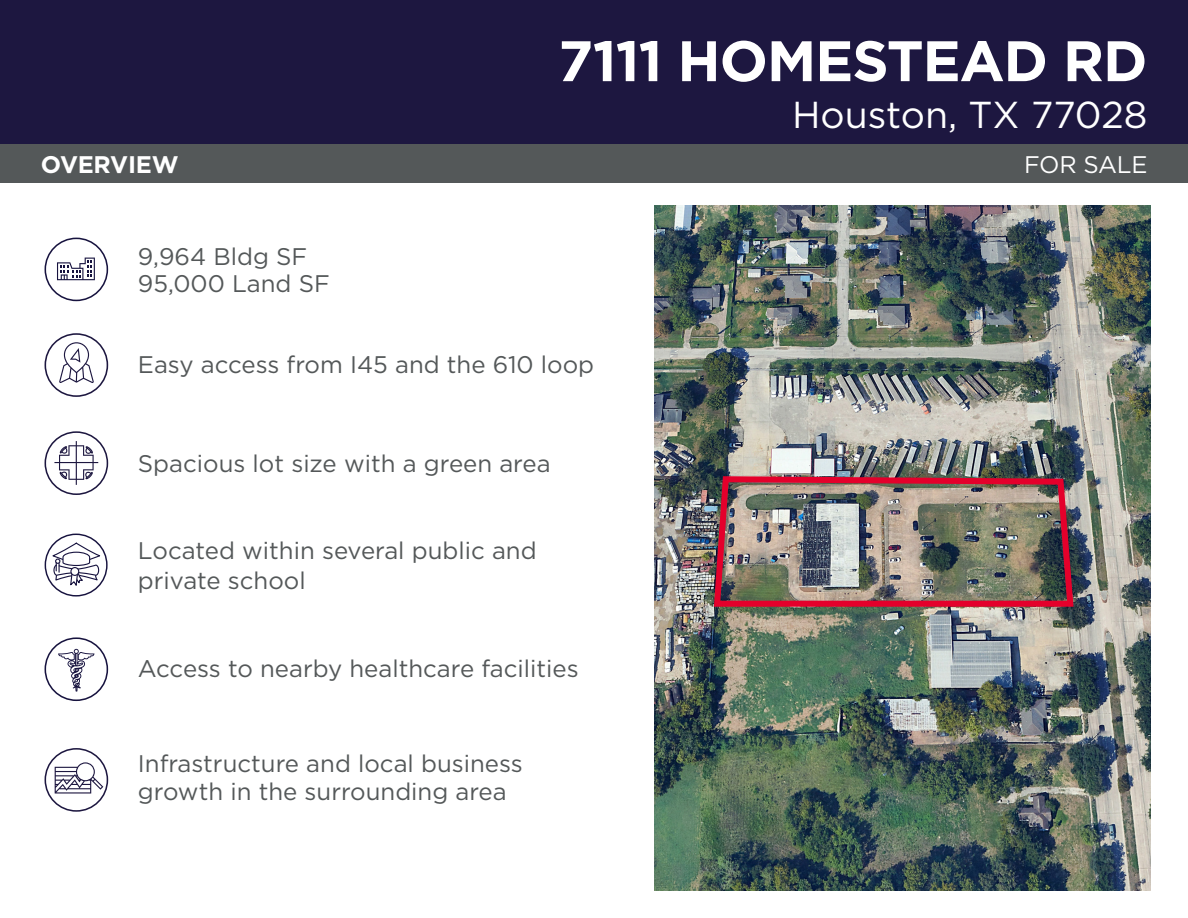
<style>
.page{position:relative;width:1188px;height:918px;background:#fff}
.page>*{position:absolute;margin:0;border:0;box-sizing:border-box;transform-origin:0 0}
.t1{font:700 57px "Gotham";letter-spacing:-.02em;color:#fff}
.t2{font:37.5px "Gotham";color:#fff}
.t3{font:24px/30px "Gotham";color:#545859}
.t4{font:700 24px "Gotham";letter-spacing:-.01em;color:#fff}
.t5{font:24px "Gotham";letter-spacing:-.01em;color:#fff}
</style>
<div class="page">
<img style="left:654px;top:205px;width:497px;height:686px">
<img style="left:711px;top:473px;width:366px;height:137px">
<div style="left:0;top:0;width:1188px;height:171px;background:#1d1740"></div>
<div style="left:0;top:144px;width:1188px;height:39px;background:#545859"></div>
<svg style="left:45px;top:333px;width:63px;height:64px"></svg>
<svg style="left:45px;top:431px;width:63px;height:64px"></svg>
<svg style="left:45px;top:748px;width:63px;height:64px"></svg>
<svg style="left:45px;top:238px;width:63px;height:63px"></svg>
<svg style="left:45px;top:637px;width:63px;height:64px"></svg>
<svg style="left:45px;top:534px;width:63px;height:63px"></svg>
<p class="t1" style="left:558px;top:23px;width:591px">7111 HOMESTEAD RD</p>
<p class="t2" style="left:792px;top:90px;width:357px">Houston, TX 77028</p>
<p class="t4" style="left:41px;top:149px;width:139px">OVERVIEW</p>
<p class="t5" style="left:1024px;top:149px;width:125px">FOR SALE</p>
<p class="t3" style="left:138px;top:241px;width:171px">9,964 Bldg SF</p>
<p class="t3" style="left:138px;top:268px;width:193px">95,000 Land SF</p>
<p class="t3" style="left:138px;top:349px;width:458px">Easy access from I45 and the 610 loop</p>
<p class="t3" style="left:138px;top:448px;width:414px">Spacious lot size with a green area</p>
<p class="t3" style="left:138px;top:535px;width:400px">Located within several public and private school</p>
<p class="t3" style="left:138px;top:653px;width:442px">Access to nearby healthcare facilities</p>
<p class="t3" style="left:138px;top:750px;width:386px;line-height:27.8px">Infrastructure and local business growth in the surrounding area</p>
</div>
